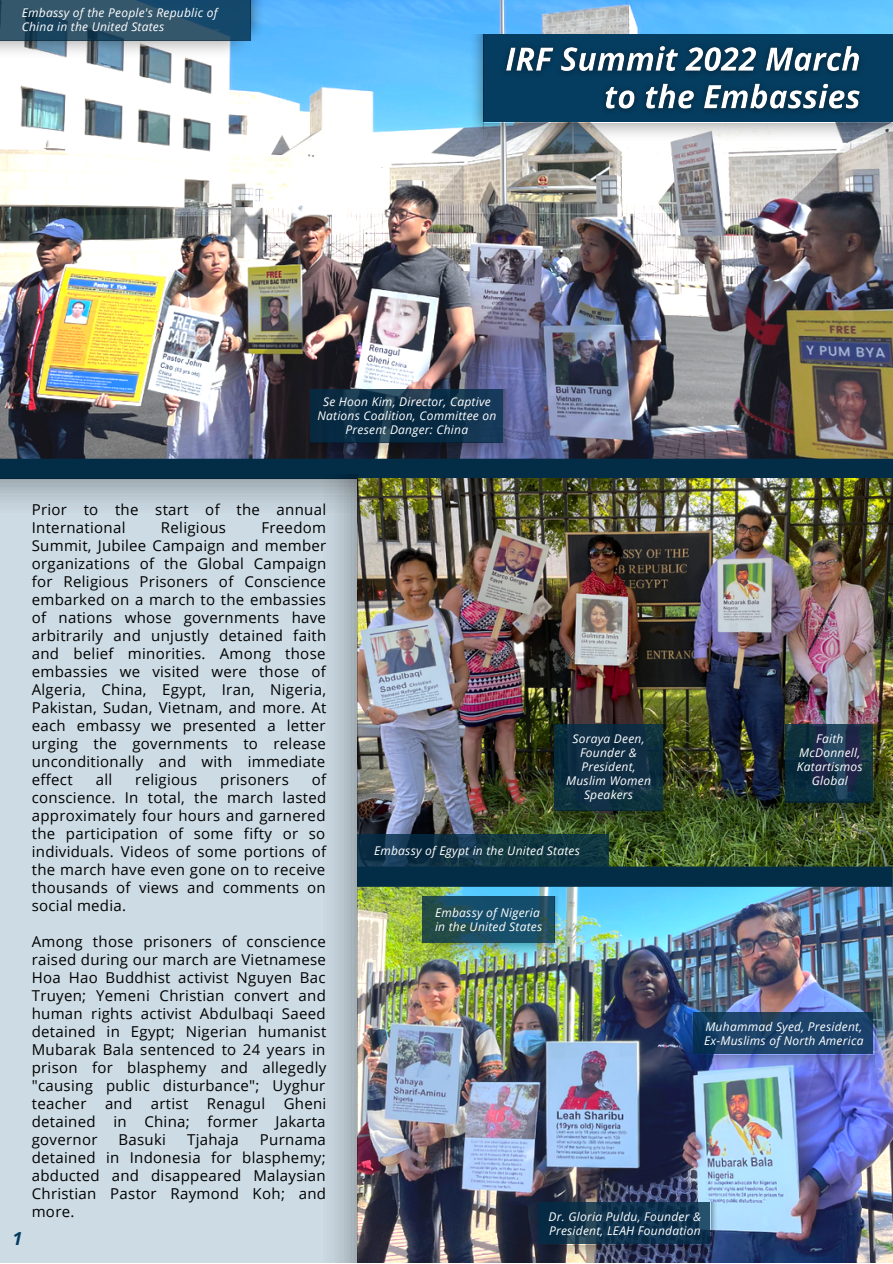
<style>
.page{position:relative;width:893px;height:1264px;background:#fff}
.page>*{position:absolute;margin:0;border:0;box-sizing:border-box;transform-origin:0 0}
.t1{font:italic 700 18px "Open Sans";color:#053d60}
.t2{font:15px/18px "Open Sans";letter-spacing:.02em;color:#000;text-align:justify}
.t3{font:italic 12px/14px "Open Sans";letter-spacing:.02em;color:#fff}
</style>
<div class="page">
<div style="left:0;top:0;width:892px;height:1262px;background:#cddbe4"></div>
<img style="left:357px;top:886px;width:535px;height:376px">
<img style="left:0;top:0;width:892px;height:458px">
<div style="left:483px;top:34px;width:409px;height:88px;background:#053d60"></div>
<div style="left:0;top:458px;width:892px;height:21px;background:#032d47"></div>
<img style="left:357px;top:479px;width:535px;height:387px">
<div style="left:357px;top:866px;width:535px;height:20px;background:#032d47"></div>
<svg style="left:693px;top:1012px;width:179px;height:42px;background:#1a4066"></svg>
<svg style="left:538px;top:1202px;width:171px;height:41px;background:#10334d"></svg>
<div style="left:554px;top:724px;width:108px;height:86px;background:#0f2f42"></div>
<svg style="left:784px;top:724px;width:88px;height:78px;background:#153145"></svg>
<svg style="left:310px;top:389px;width:192px;height:53px;background:#0f3049"></svg>
<img style="left:494px;top:28px;width:377px;height:96px">
<svg style="left:0;top:0;width:250px;height:41px;background:#284f67"></svg>
<svg style="left:358px;top:834px;width:250px;height:33px;background:#103445"></svg>
<svg style="left:422px;top:896px;width:132px;height:46px;background:#1b4d5f"></svg>
<img style="left:483px;top:124px;width:409px;height:16px">
<img style="left:470px;top:34px;width:13px;height:101px">
<img style="left:0;top:41px;width:250px;height:17px">
<img style="left:250px;top:0;width:13px;height:40px">
<img style="left:310px;top:442px;width:201px;height:13px">
<img style="left:503px;top:389px;width:8px;height:60px">
<img style="left:783px;top:801px;width:87px;height:17px">
<img style="left:874px;top:725px;width:17px;height:88px">
<img style="left:554px;top:810px;width:109px;height:21px">
<img style="left:663px;top:724px;width:16px;height:87px">
<img style="left:554px;top:896px;width:6px;height:47px">
<img style="left:422px;top:943px;width:132px;height:16px">
<img style="left:874px;top:1012px;width:6px;height:46px">
<img style="left:692px;top:1055px;width:182px;height:17px">
<img style="left:538px;top:1245px;width:173px;height:16px">
<img style="left:711px;top:1202px;width:6px;height:43px">
<p class="t3" style="left:22px;top:6px;width:197px">Embassy of the People's Republic of<br>China in the United States</p>
<p class="t3" style="left:317px;top:394px;width:180px;text-align:center">Se Hoon Kim, Director, Captive<br>Nations Coalition, Committee on<br>Present Danger: China</p>
<p class="t1" style="left:13px;top:1225px;width:11px">1</p>
<p class="t2" style="left:32px;top:500px;width:296px">Prior to the start of the annual<br>International</p>
<p class="t2" style="left:32px;top:518px;width:296px;text-indent:230px">Freedom Summit, Jubilee Campaign and member organizations of the Global Campaign for Religious Prisoners of Conscience embarked on a march to the embassies of nations whose governments have arbitrarily and unjustly detained faith and belief minorities. Among those embassies we visited were those of Algeria, China, Egypt, Iran, Nigeria, Pakistan, Sudan, Vietnam, and more. At each embassy we presented a letter urging the governments to release unconditionally and with immediate effect</p>
<p class="t2" style="left:161px;top:518px;width:67px">Religious</p>
<p class="t2" style="left:32px;top:770px;width:296px;text-indent:280px">of conscience. In total, the march lasted approximately four hours and garnered the participation of some fifty or so individuals. Videos of some portions of the march have even gone on to receive thousands of views and comments on social media.</p>
<p class="t2" style="left:32px;top:932px;width:296px">Among those prisoners of conscience raised during our march are Vietnamese Hoa Hao Buddhist activist Nguyen Bac Truyen; Yemeni Christian convert and human rights activist Abdulbaqi Saeed detained in Egypt; Nigerian humanist Mubarak Bala sentenced to 24 years in prison for blasphemy and allegedly "causing public disturbance"; Uyghur teacher and artist Renagul Gheni detained in China; former Jakarta governor</p>
<p class="t2" style="left:96px;top:770px;width:18px">all</p>
<p class="t2" style="left:135px;top:770px;width:63px">religious</p>
<p class="t2" style="left:220px;top:770px;width:70px">prisoners</p>
<p class="t2" style="left:118px;top:1130px;width:49px">Basuki</p>
<p class="t2" style="left:187px;top:1130px;width:53px">Tjahaja</p>
<p class="t2" style="left:32px;top:1130px;width:296px;text-indent:228px">Purnama detained in Indonesia for blasphemy; abducted and disappeared Malaysian Christian Pastor Raymond Koh; and more.</p>
<p class="t3" style="left:566px;top:731px;width:86px;text-align:center">Soraya Deen,<br>Founder &amp;<br>President,<br>Muslim Women<br>Speakers</p>
<p class="t3" style="left:796px;top:731px;width:67px;text-align:center">Faith<br>McDonnell,<br>Katartismos<br>Global</p>
<p class="t3" style="left:374px;top:842px;width:207px">Embassy of Egypt in the United States</p>
<p class="t3" style="left:435px;top:905px;width:109px">Embassy of Nigeria in the United States</p>
<p class="t3" style="left:704px;top:1019px;width:161px">Muhammad Syed, President,<br>Ex-Muslims of North America</p>
<p class="t3" style="left:548px;top:1209px;width:154px">Dr. Gloria Puldu, Founder &amp;<br>President, LEAH Foundation</p>
</div>
